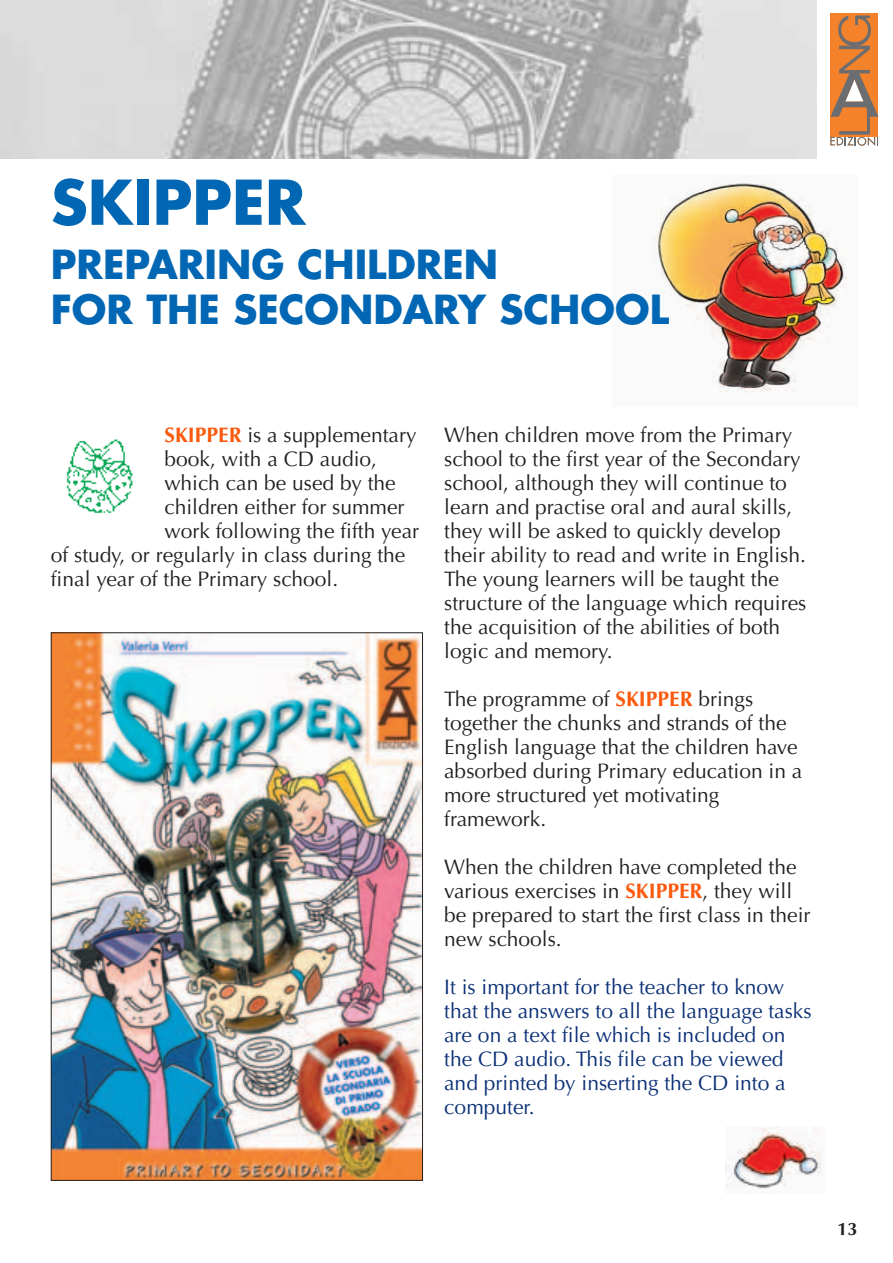
<style>
.page{position:relative;width:893px;height:1263px;background:#fff}
.page>*{position:absolute;margin:0;border:0;box-sizing:border-box;transform-origin:0 0}
.t1{font:700 60px "Futura";color:#0166b3}
.t2{font:700 39px/45px "Futura";color:#0166b3}
.t3{font:21px/24px "Optima";color:#231f20}
.t4{font:21px/24px "Optima";color:#0a2f75}
.t5{font:700 18px "Optima";color:#231f20}
.s1{font-weight:700;color:#fc5a0f}
</style>
<div class="page">
<img style="left:653px;top:175px;width:194px;height:218px">
<svg style="left:830px;top:13px;width:48px;height:3px"></svg>
<svg style="left:830px;top:16px;width:48px;height:129px;background:#ce844c"></svg>
<img style="left:0;top:1px;width:816px;height:157px">
<img style="left:66px;top:439px;width:67px;height:75px">
<img style="left:726px;top:1127px;width:97px;height:62px">
<img style="left:53px;top:634px;width:368px;height:545px">
<h1 class="t1" style="left:51px;top:175px;width:256px">SKIPPER</h1>
<h2 class="t2" style="left:51px;top:245px;width:620px">PREPARING CHILDREN<br>FOR THE SECONDARY SCHOOL</h2>
<p class="t3" style="left:165px;top:425px;width:254px"><span class="s1">SKIPPER</span> is a supplementary</p>
<p class="t3" style="left:165px;top:449px;width:214px">book, with a CD audio,</p>
<p class="t3" style="left:165px;top:473px;width:233px">which can be used by the</p>
<p class="t3" style="left:165px;top:497px;width:241px">children either for summer</p>
<p class="t3" style="left:165px;top:521px;width:256px">work following the fifth year</p>
<p class="t3" style="left:51px;top:545px;width:356px">of study, or regularly in class during the</p>
<p class="t3" style="left:51px;top:569px;width:289px">final year of the Primary school.</p>
<p class="t3" style="left:444px;top:425px;width:364px">When children move from the Primary school to the first year of the Secondary school, although they will continue to learn and practise oral and aural skills, they will be asked to quickly develop their ability to read and write in English.<br>The young learners will be taught the structure of the language which requires the acquisition of the abilities of both logic and memory.</p>
<p class="t3" style="left:444px;top:689px;width:360px">The programme of <span class="s1">SKIPPER</span> brings together the chunks and strands of the<br>English language that the children have absorbed during Primary education in a more structured yet motivating framework.</p>
<p class="t3" style="left:444px;top:857px;width:368px">When the children have completed the various exercises in <span class="s1">SKIPPER</span>, they will be prepared to start the first class in their new schools.</p>
<p class="t4" style="left:444px;top:977px;width:369px">It is important for the teacher to know that the answers to all the language tasks are on a text file which is included on the CD audio. This file can be viewed and printed by inserting the CD into a computer.</p>
<p class="t5" style="left:837px;top:1221px;width:22px">13</p>
</div>
